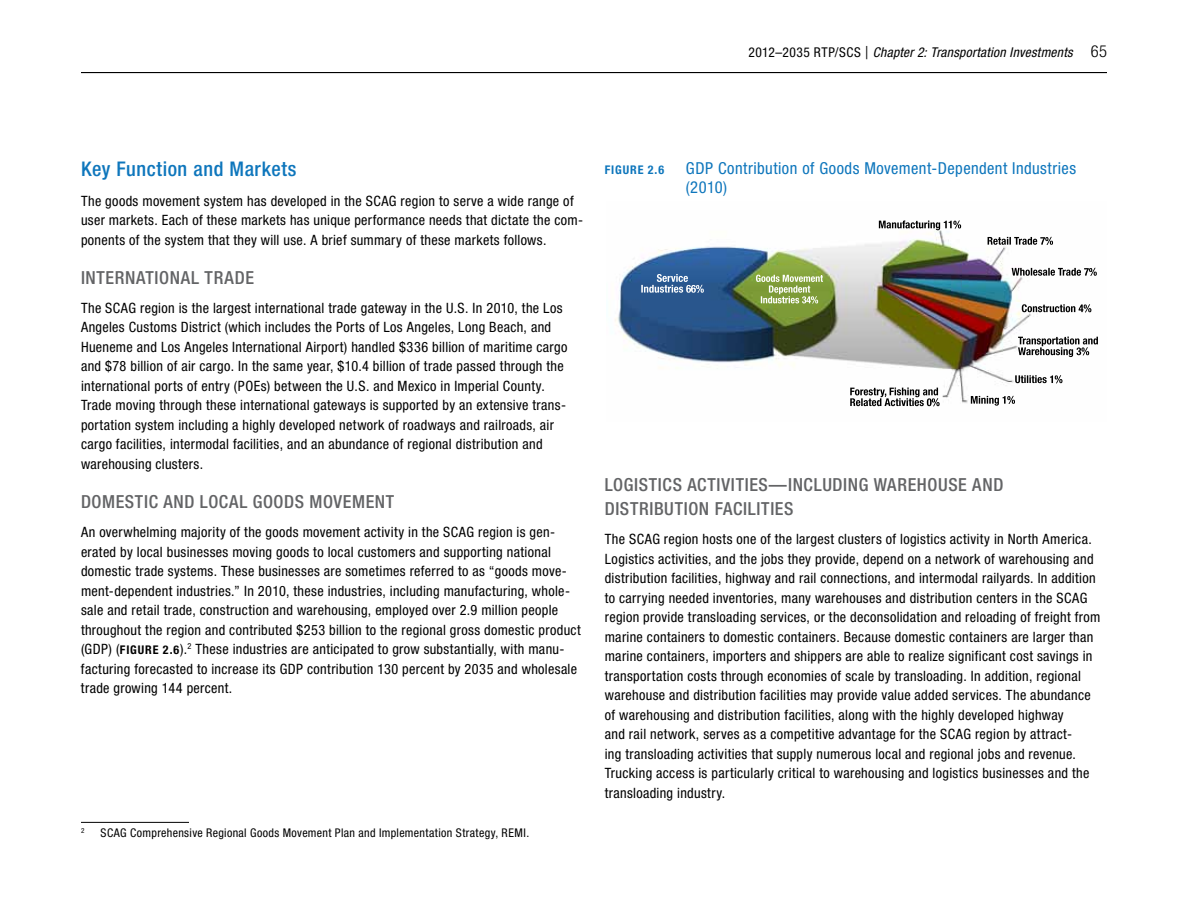
<style>
.page{position:relative;width:1188px;height:918px;background:#fff}
.page>*{position:absolute;margin:0;border:0;box-sizing:border-box;transform-origin:0 0}
.t1{font:500 condensed 20.25px "Helvetica Neue LT Std";letter-spacing:.03em;color:#0e76bc}
.t2{font:500 condensed 18px "Helvetica Neue LT Std";letter-spacing:.035em;color:#636466}
.t3{font:condensed 16.5px/19.5px "Helvetica Neue LT Std";letter-spacing:.03em;color:#0e76bc}
.t4{font:condensed 14.25px/19.5px "Helvetica Neue LT Std";letter-spacing:.025em;color:#000}
.t5{font:italic condensed 13.5px "Helvetica Neue LT Std";letter-spacing:.025em;color:#000}
.t6{font:condensed 12px "Helvetica Neue LT Std";letter-spacing:.03em;color:#000}
.t7{font:700 condensed 12px "Helvetica Neue LT Std";color:#0e76bc}
.t8{font:condensed 7.05px "Helvetica Neue LT Std";color:#000}
.s1{font-style:normal}
.s2{font-weight:300;font-style:normal;font-size:18px}
.s3{font-weight:300;font-style:normal;font-size:16.5px}
.s4{font-weight:700;font-size:12px}
</style>
<div class="page">
<hr style="left:81px;top:72px;width:1026px;height:1px;background:#000">
<hr style="left:81px;top:822px;width:108px;height:1px;background:#000">
<img style="left:615px;top:220px;width:483px;height:187px">
<img style="left:768px;top:223px;width:193px;height:153px">
<p class="t5" style="left:749px;top:44px;width:360px"><span class="s1">2012–2035 RTP/SCS</span> <span class="s2">|</span> Chapter 2: Transportation Investments <span class="s3">65</span></p>
<h1 class="t1" style="left:81px;top:157px;width:217px">KEY FUNCTION AND MARKETS</h1>
<p class="t4" style="left:81px;top:191px;width:504px">The goods movement system has developed in the SCAG region to serve a wide range of user markets. Each of these markets has unique performance needs that dictate the com&shy;ponents of the system that they will use. A brief summary of these markets follows.</p>
<p class="t2" style="left:81px;top:267px;width:65px">INTERNATIO</p>
<p class="t2" style="left:170px;top:267px;width:55px">NAL TRADE</p>
<p class="t4" style="left:81px;top:298px;width:488px">The SCAG region is the largest international trade gateway in the U.S. In 2010, the Los Angeles Customs District (which includes the Ports of Los Angeles, Long Beach, and Hueneme and Los Angeles International Airport) handled $336 billion of maritime cargo and $78 billion of air cargo. In the same year, $10.4 billion of trade passed through the international ports of entry (POEs) between the U.S. and Mexico in Imperial County.<br>Trade moving through these international gateways is supported by an extensive trans&shy;portation system including a highly developed network of roadways and railroads, air cargo facilities, intermodal facilities, and an abundance of regional distribution and warehousing clusters.</p>
<p class="t2" style="left:81px;top:491px;width:138px">DOMESTIC AND LOCAL</p>
<p class="t2" style="left:253px;top:491px;width:11px">GOOD</p>
<p class="t2" style="left:295px;top:491px;width:26px">S MOVE</p>
<p class="t2" style="left:352px;top:491px;width:40px">MENT</p>
<p class="t4" style="left:81px;top:522px;width:501px">An overwhelming majority of the goods movement activity in the SCAG region is gen&shy;erated by local businesses moving goods to local customers and supporting national domestic trade systems. These businesses are sometimes referred to as “goods move&shy;ment-dependent industries.” In 2010, these industries, including manufacturing, whole&shy;sale and retail trade, construction and warehousing, employed over 2.9 million people throughout the region and contributed $253 billion to the regional gross domestic product (GDP) (<span class="s4">FIGUR</span></p>
<p class="t4" style="left:81px;top:639px;width:498px;text-indent:72px"><span class="s4">E 2.6</span>).<sup>2</sup> These industries are anticipated to grow substantially, with manu&shy;facturing forecasted to increase its GDP contribution 130 percent by 2035 and wholesale trade growing 144 percent.</p>
<p class="t8" style="left:81px;top:826px;width:5px">2</p>
<p class="t6" style="left:100px;top:826px;width:430px">SCAG Comprehensive Regional Goods Movement Plan and Implementation Strategy, REMI.</p>
<p class="t7" style="left:605px;top:162px;width:19px">FIGUR</p>
<p class="t7" style="left:638px;top:162px;width:28px">E 2.6</p>
<p class="t3" style="left:686px;top:158px;width:392px">GDP Contribution of Goods Movement-Dependent Industries (2010)</p>
<p class="t2" style="left:605px;top:474px;width:101px">LOGISTICS ACTIVITIE</p>
<p class="t2" style="left:759px;top:474px;width:127px">S—INCLUDING WAREHO</p>
<p class="t2" style="left:938px;top:474px;width:65px">USE AND</p>
<p class="t2" style="left:605px;top:498px;width:119px">DISTRIBUTION FACILITIE</p>
<p class="t2" style="left:784px;top:498px;width:11px">S</p>
<p class="t4" style="left:605px;top:530px;width:497px">The SCAG region hosts one of the largest clusters of logistics activity in North America.<br>Logistics activities, and the jobs they provide, depend on a network of warehousing and distribution facilities, highway and rail connections, and intermodal railyards. In addition to carrying needed inventories, many warehouses and distribution centers in the SCAG region provide transloading services, or the deconsolidation and reloading of freight from marine containers to domestic containers. Because domestic containers are larger than marine containers, importers and shippers are able to realize significant cost savings in transportation costs through economies of scale by transloading. In addition, regional warehouse and distribution facilities may provide value added services. The abundance of warehousing and distribution facilities, along with the highly developed highway<br>and rail network, serves as a competitive advantage for the SCAG region by attract-<br>ing transloading activities that supply numerous local and regional jobs and revenue.<br>Trucking access is particularly critical to warehousing and logistics businesses and the transloading industry.</p>
</div>
